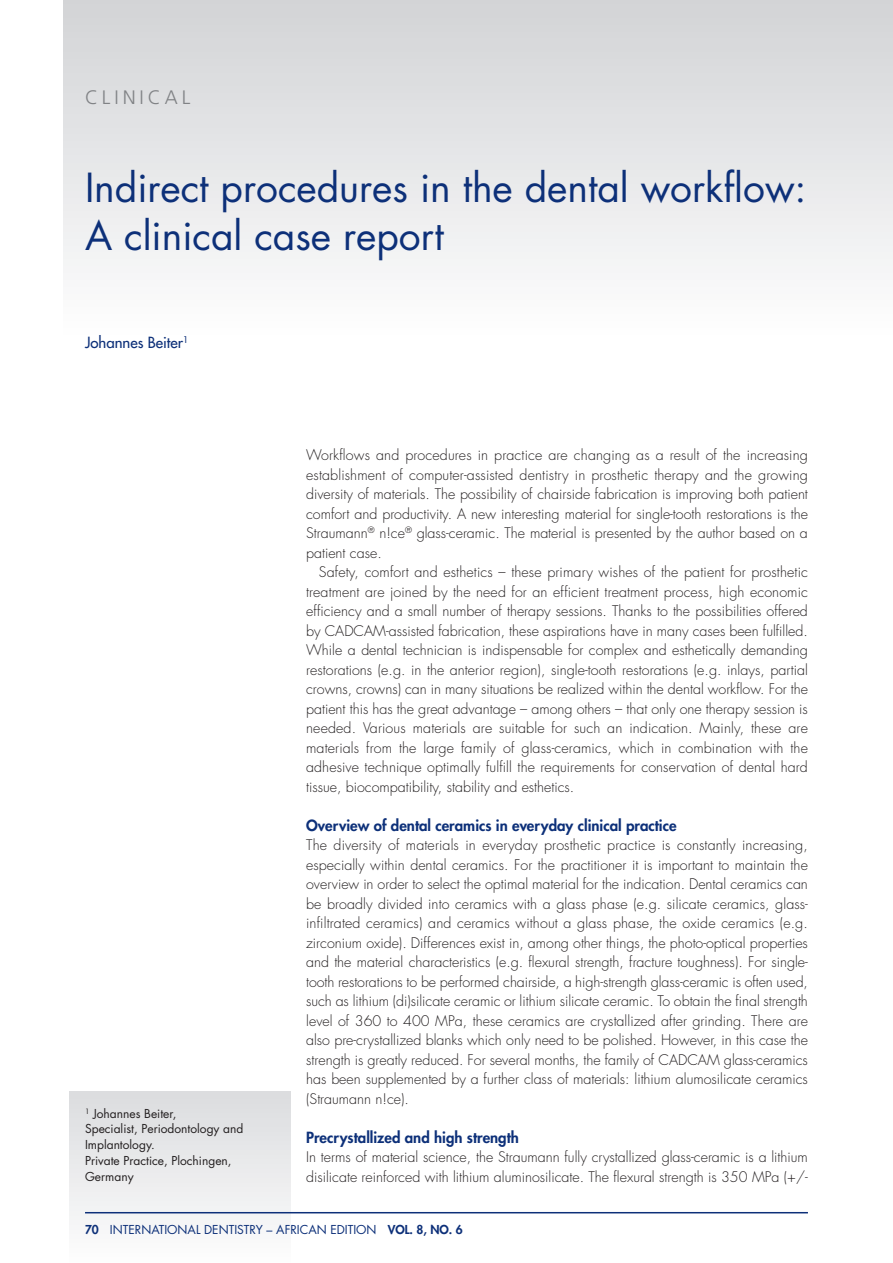
<style>
.page{position:relative;width:893px;height:1263px;background:#fff}
.page>*{position:absolute;margin:0;border:0;box-sizing:border-box;transform-origin:0 0}
.t1{font:39px/48px "Futura";color:#0d3079}
.t2{font:300 19.5px "Frutiger";letter-spacing:.2em;color:#808285}
.t3{font:800 15px "Futura";color:#0d3079}
.t4{font:15px "Futura";color:#0d3079}
.t5{font:300 14.25px/19.5px "Futura";color:#231f20;text-align:justify}
.t6{font:12px/15.8px "Futura";color:#231f20}
.t7{font:12px "Futura";color:#0d3079}
.s1{font-weight:800}
</style>
<div class="page">
<div style="left:64px;top:0;width:829px;height:334px;background:linear-gradient(to bottom,#d2d3d6,#fdfdfe)"></div>
<div style="left:70px;top:1091px;width:221px;height:172px;background:linear-gradient(to bottom,#dbdcdf,#fafbfc)"></div>
<hr style="left:85px;top:1212px;width:723px;height:1px;background:#0d3079">
<h2 class="t2" style="left:85px;top:89px;width:107px">CLINICAL</h2>
<h1 class="t1" style="left:85px;top:167px;width:723px">Indirect procedures in the dental workflow:<br>A clinical case report</h1>
<p class="t4" style="left:85px;top:335px;width:105px">Johannes Beiter<sup>1</sup></p>
<p class="t6" style="left:85px;top:1106px;width:160px"><sup>1</sup> Johannes Beiter,<br>Specialist, Periodontology and<br>Implantology.<br>Private Practice, Plochingen,<br>Germany</p>
<p class="t5" style="left:306px;top:446px;width:503px">Workflows and procedures in practice are changing as a result of the increasing establishment of computer-assisted dentistry in prosthetic therapy and the growing diversity of materials. The possibility of chairside fabrication is improving both patient comfort and productivity. A new interesting material for single-tooth restorations is the Straumann<sup>®</sup> n!ce<sup>®</sup> glass-ceramic. The material is presented by the author based on a patient case.</p>
<p class="t5" style="left:306px;top:563px;width:503px;text-indent:13px">Safety, comfort and esthetics – these primary wishes of the patient for prosthetic treatment are joined by the need for an efficient treatment process, high economic efficiency and a small number of therapy sessions. Thanks to the possibilities offered by CADCAM-assisted fabrication, these aspirations have in many cases been fulfilled.<br>While a dental technician is indispensable for complex and esthetically demanding restorations (e.g. in the anterior region), single-tooth restorations (e.g. inlays, partial crowns, crowns) can in many situations be realized within the dental workflow. For the patient this has the great advantage – among others – that only one therapy session is needed. Various materials are suitable for such an indication. Mainly, these are materials from the large family of glass-ceramics, which in combination with the adhesive technique optimally fulfill the requirements for conservation of dental hard tissue, biocompatibility, stability and esthetics.</p>
<p class="t3" style="left:306px;top:818px;width:372px">Overview of dental ceramics in everyday clinical practice</p>
<p class="t5" style="left:306px;top:836px;width:503px">The diversity of materials in everyday prosthetic practice is constantly increasing, especially within dental ceramics. For the practitioner it is important to maintain the overview in order to select the optimal material for the indication. Dental ceramics can be broadly divided into ceramics with a glass phase (e.g. silicate ceramics, glass&shy;infiltrated ceramics) and ceramics without a glass phase, the oxide ceramics (e.g. zirconium oxide). Differences exist in, among other things, the photo-optical properties and the material characteristics (e.g. flexural strength, fracture toughness). For single&shy;tooth restorations to be performed chairside, a high-strength glass-ceramic is often used, such as lithium (di)silicate ceramic or lithium silicate ceramic. To obtain the final strength level of 360 to 400 MPa, these ceramics are crystallized after grinding. There are also pre-crystallized blanks which only need to be polished. However, in this case the strength is greatly reduced. For several months, the family of CADCAM glass-ceramics has been supplemented by a further class of materials: lithium alumosilicate ceramics (Straumann n!ce).</p>
<p class="t3" style="left:306px;top:1130px;width:214px">Precrystallized and high strength</p>
<p class="t5" style="left:306px;top:1148px;width:503px">In terms of material science, the Straumann fully crystallized glass-ceramic is a lithium disilicate reinforced with lithium aluminosilicate. The flexural strength is 350 MPa (+/-</p>
<p class="t7" style="left:85px;top:1224px;width:379px"><span class="s1">70</span> INTERNATIONAL DENTISTRY – AFRICAN EDITION <span class="s1">VOL. 8, NO. 6</span></p>
</div>
